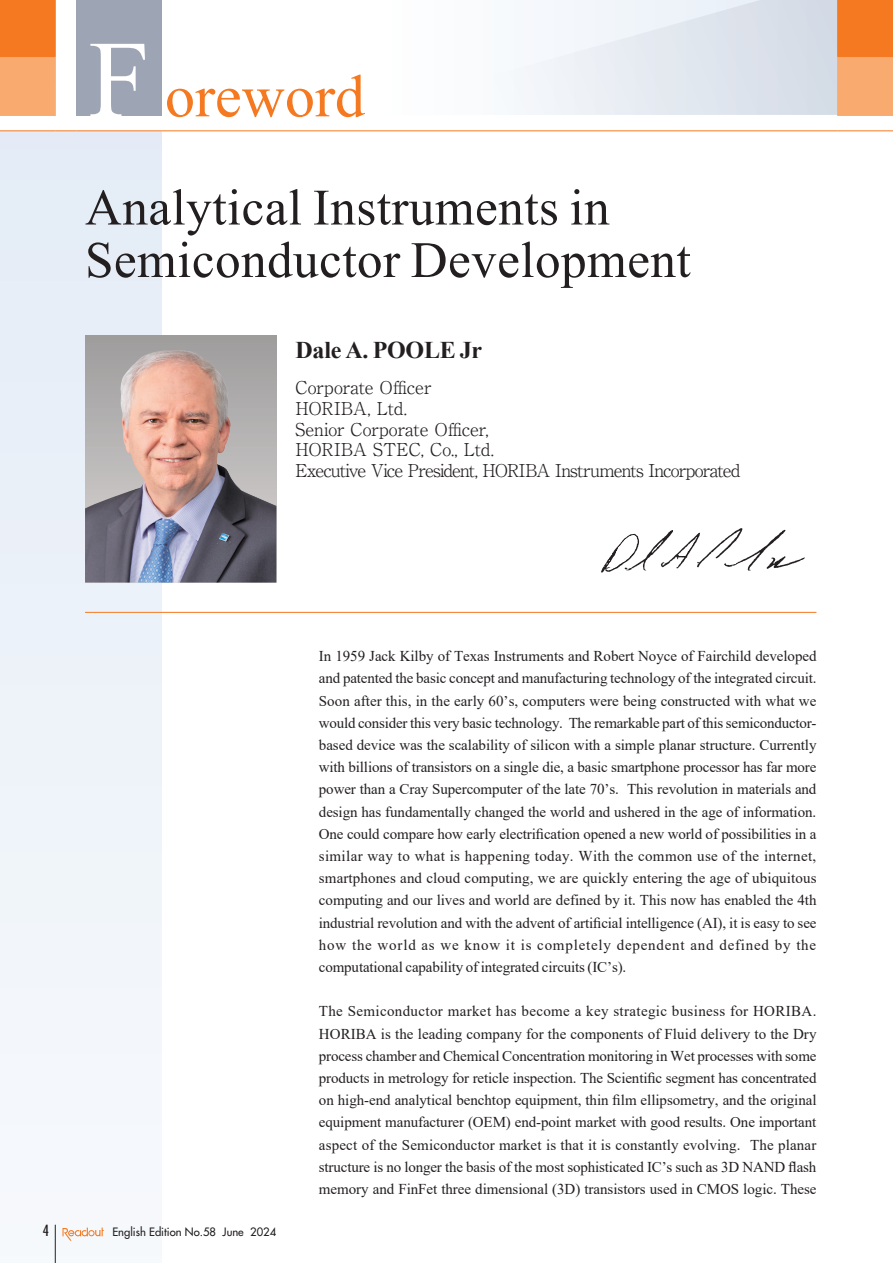
<style>
.page{position:relative;width:893px;height:1263px;background:#fff}
.page>*{position:absolute;margin:0;border:0;box-sizing:border-box;transform-origin:0 0}
.t1{font:60px "Times New Roman";color:#f47921}
.t2{font:51px/52.5px "Times New Roman";letter-spacing:.01em;color:#231f20}
.t3{font:700 24px "Times New Roman";letter-spacing:-.01em;color:#231f20}
.t4{font:300 17.7px/20.7px "Ryumin Pro";letter-spacing:-.025em;color:#231f20}
.t5{font:15px/22.2px "Times New Roman";letter-spacing:-.005em;color:#231f20;text-align:justify}
.t6{font:condensed 15px "Futura Std";color:#231f20}
.t7{font:500 11.25px "Futura Std";color:#231f20}
.s1{font-size:109.35px;color:#fff}
</style>
<div class="page">
<div style="left:0;top:0;width:162px;height:1263px;background:#eef3f9"></div>
<hr style="left:55px;top:1225px;width:1px;height:38px;background:#231f20">
<svg style="left:63px;top:1227px;width:41px;height:14px"></svg>
<div style="left:838px;top:0;width:55px;height:56px;background:#f47921"></div>
<svg style="left:0;top:0;width:837px;height:130px"></svg>
<div style="left:77px;top:0;width:85px;height:116px;background:#9da4b4"></div>
<svg style="left:0;top:57px;width:893px;height:59px"></svg>
<hr style="left:55px;top:0;width:1px;height:56px;background:#f47921">
<svg style="left:55px;top:130px;width:22px;height:1px"></svg>
<hr style="left:77px;top:130px;width:85px;height:1px;background:#f47921">
<hr style="left:162px;top:130px;width:676px;height:1px;background:#f47921">
<hr style="left:0;top:130px;width:55px;height:1px;background:#f47921">
<hr style="left:0;top:56px;width:56px;height:1px;background:#f47921">
<hr style="left:837px;top:56px;width:56px;height:1px;background:#f47921">
<hr style="left:837px;top:0;width:1px;height:56px;background:#f47921">
<hr style="left:838px;top:130px;width:55px;height:1px;background:#f47921">
<svg style="left:55px;top:57px;width:1px;height:29px"></svg>
<hr style="left:55px;top:86px;width:1px;height:30px;background:#f9aa6f">
<svg style="left:837px;top:57px;width:1px;height:29px"></svg>
<hr style="left:837px;top:86px;width:1px;height:30px;background:#f9aa6f">
<hr style="left:85px;top:612px;width:731px;height:1px;background:#f47921">
<div style="left:85px;top:336px;width:191px;height:247px;background:#a19e9e"></div>
<img style="left:85px;top:350px;width:191px;height:233px">
<svg style="left:601px;top:528px;width:204px;height:45px"></svg>
<h1 class="t1" style="left:89px;top:54px;width:278px"><span class="s1">F</span> oreword</h1>
<h2 class="t2" style="left:85px;top:180px;width:607px">Analytical Instruments in<br>Semiconductor Development</h2>
<h3 class="t3" style="left:296px;top:333px;width:188px">Dale A. POOLE Jr</h3>
<p class="t4" style="left:296px;top:376px;width:447px">Corporate Officer<br>HORIBA, Ltd.<br>Senior Corporate Officer,<br>HORIBA STEC, Co., Ltd.<br>Executive Vice President, HORIBA Instruments Incorporated</p>
<p class="t6" style="left:43px;top:1222px;width:8px">4</p>
<p class="t7" style="left:112px;top:1225px;width:165px">English Edition No.58 June 2024</p>
<p class="t5" style="left:319px;top:644px;width:499px">In 1959 Jack Kilby of Texas Instruments and Robert Noyce of Fairchild developed and patented the basic concept and manufacturing technology of the integrated circuit.<br>Soon after this, in the early 60’s, computers were being constructed with what we would consider this very basic technology. The remarkable part of this semiconductor&shy;based device was the scalability of silicon with a simple planar structure. Currently with billions of transistors on a single die, a basic smartphone processor has far more power than a Cray Supercomputer of the late 70’s. This revolution in materials and design has fundamentally changed the world and ushered in the age of information.<br>One could compare how early electrification opened a new world of possibilities in a similar way to what is happening today. With the common use of the internet, smartphones and cloud computing, we are quickly entering the age of ubiquitous computing and our lives and world are defined by it. This now has enabled the 4th industrial revolution and with the advent of artificial intelligence (AI), it is easy to see how the world as we know it is completely dependent and defined by the computational capability of integrated circuits (IC’s).</p>
<p class="t5" style="left:319px;top:1000px;width:499px">The Semiconductor market has become a key strategic business for HORIBA.<br>HORIBA is the leading company for the components of Fluid delivery to the Dry process chamber and Chemical Concentration monitoring in Wet processes with some products in metrology for reticle inspection. The Scientific segment has concentrated on high-end analytical benchtop equipment, thin film ellipsometry, and the original equipment manufacturer (OEM) end-point market with good results. One important aspect of the Semiconductor market is that it is constantly evolving. The planar structure is no longer the basis of the most sophisticated IC’s such as 3D NAND flash memory and FinFet three dimensional (3D) transistors used in CMOS logic. These</p>
</div>
